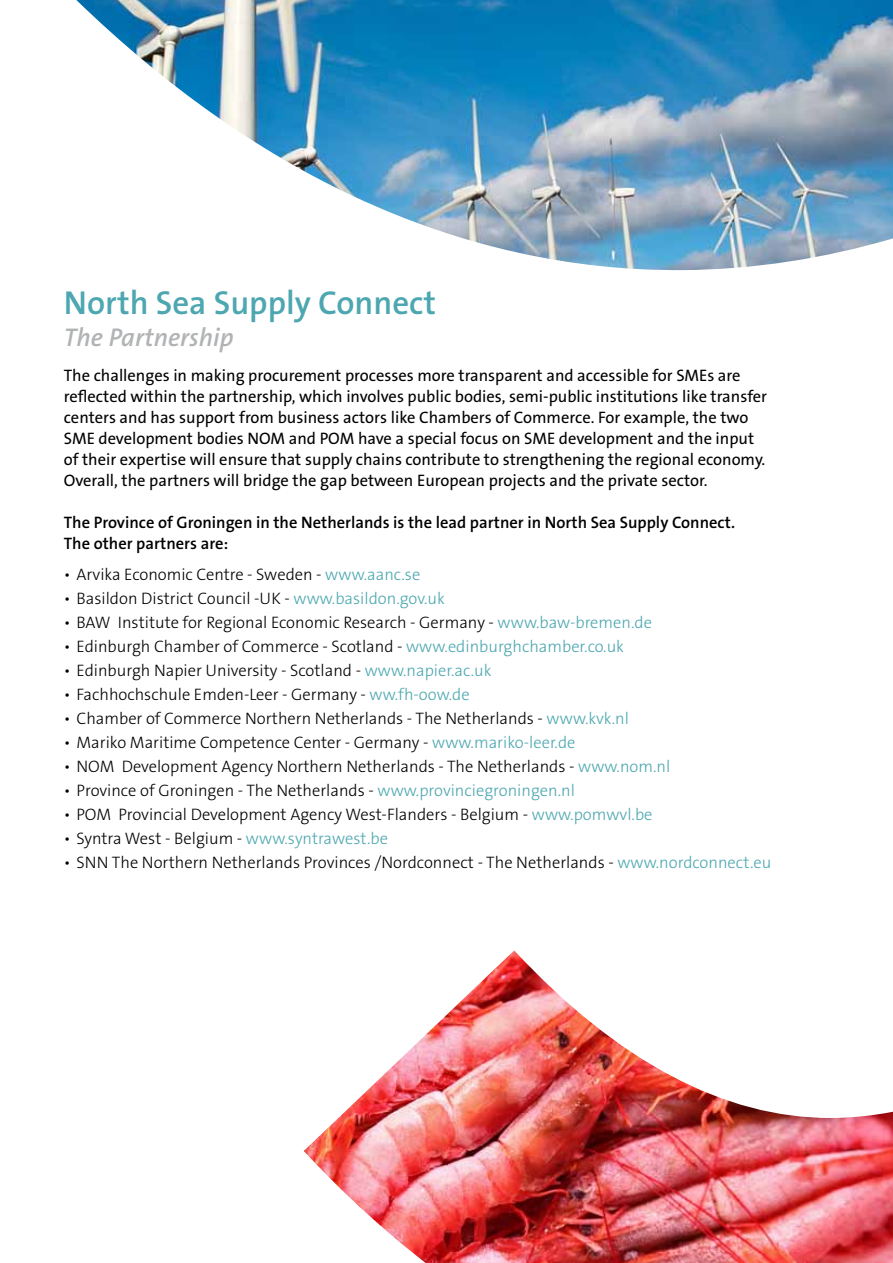
<style>
.page{position:relative;width:893px;height:1263px;background:#fff}
.page>*{position:absolute;margin:0;border:0;box-sizing:border-box;transform-origin:0 0}
.t1{font:600 33.3px "The Sans B6";color:#4da7b0}
.t2{font:italic 600 25.8px "The Sans B6";color:#b1b3b5}
.t3{font:300 16.65px "The Sans B3";color:#000}
.t4{font:16.65px/21px "The Sans B5 Plain";color:#000}
.t5{font:600 16.65px/21px "The Sans B6";color:#000}
.s1{color:#4da7b0}
</style>
<div class="page">
<img style="left:76px;top:0;width:817px;height:271px">
<img style="left:304px;top:950px;width:589px;height:313px">
<h1 class="t1" style="left:64px;top:285px;width:374px">North Sea Supply Connect</h1>
<h2 class="t2" style="left:64px;top:324px;width:171px">The Partnership</h2>
<p class="t4" style="left:64px;top:365px;width:705px">The challenges in making procurement processes more transparent and accessible for SMEs are reflected within the partnership, which involves public bodies, semi-public institutions like transfer centers and has support from business actors like Chambers of Commerce. For example, the two SME development bodies NOM and POM have a special focus on SME development and the input of their expertise will ensure that supply chains contribute to strengthening the regional economy.<br>Overall, the partners will bridge the gap between European projects and the private sector.</p>
<p class="t5" style="left:64px;top:512px;width:673px">The Province of Groningen in the Netherlands is the lead partner in North Sea Supply Connect.<br>The other partners are:</p>
<p class="t3" style="left:64px;top:566px;width:358px">• Arvika Economic Centre - Sweden - <span class="s1">www.aanc.se</span></p>
<p class="t3" style="left:64px;top:590px;width:383px">• Basildon District Council -UK - <span class="s1">www.basildon.gov.uk</span></p>
<p class="t3" style="left:64px;top:614px;width:590px">• BAW Institute for Regional Economic Research - Germany - <span class="s1">www.baw-bremen.de</span></p>
<p class="t3" style="left:64px;top:638px;width:562px">• Edinburgh Chamber of Commerce - Scotland - <span class="s1">www.edinburghchamber.co.uk</span></p>
<p class="t3" style="left:64px;top:662px;width:429px">• Edinburgh Napier University - Scotland - <span class="s1">www.napier.ac.uk</span></p>
<p class="t3" style="left:64px;top:686px;width:407px">• Fachhochschule Emden-Leer - Germany - <span class="s1">ww.fh-oow.de</span></p>
<p class="t3" style="left:64px;top:710px;width:567px">• Chamber of Commerce Northern Netherlands - The Netherlands - <span class="s1">www.kvk.nl</span></p>
<p class="t3" style="left:64px;top:734px;width:513px">• Mariko Maritime Competence Center - Germany - <span class="s1">www.mariko-leer.de</span></p>
<p class="t3" style="left:64px;top:758px;width:608px">• NOM Development Agency Northern Netherlands - The Netherlands - <span class="s1">www.nom.nl</span></p>
<p class="t3" style="left:64px;top:782px;width:513px">• Province of Groningen - The Netherlands - <span class="s1">www.provinciegroningen.nl</span></p>
<p class="t3" style="left:64px;top:806px;width:590px">• POM Provincial Development Agency West-Flanders - Belgium - <span class="s1">www.pomwvl.be</span></p>
<p class="t3" style="left:64px;top:830px;width:326px">• Syntra West - Belgium - <span class="s1">www.syntrawest.be</span></p>
<p class="t3" style="left:64px;top:854px;width:709px">• SNN The Northern Netherlands Provinces /Nordconnect - The Netherlands - <span class="s1">www.nordconnect.eu</span></p>
</div>
